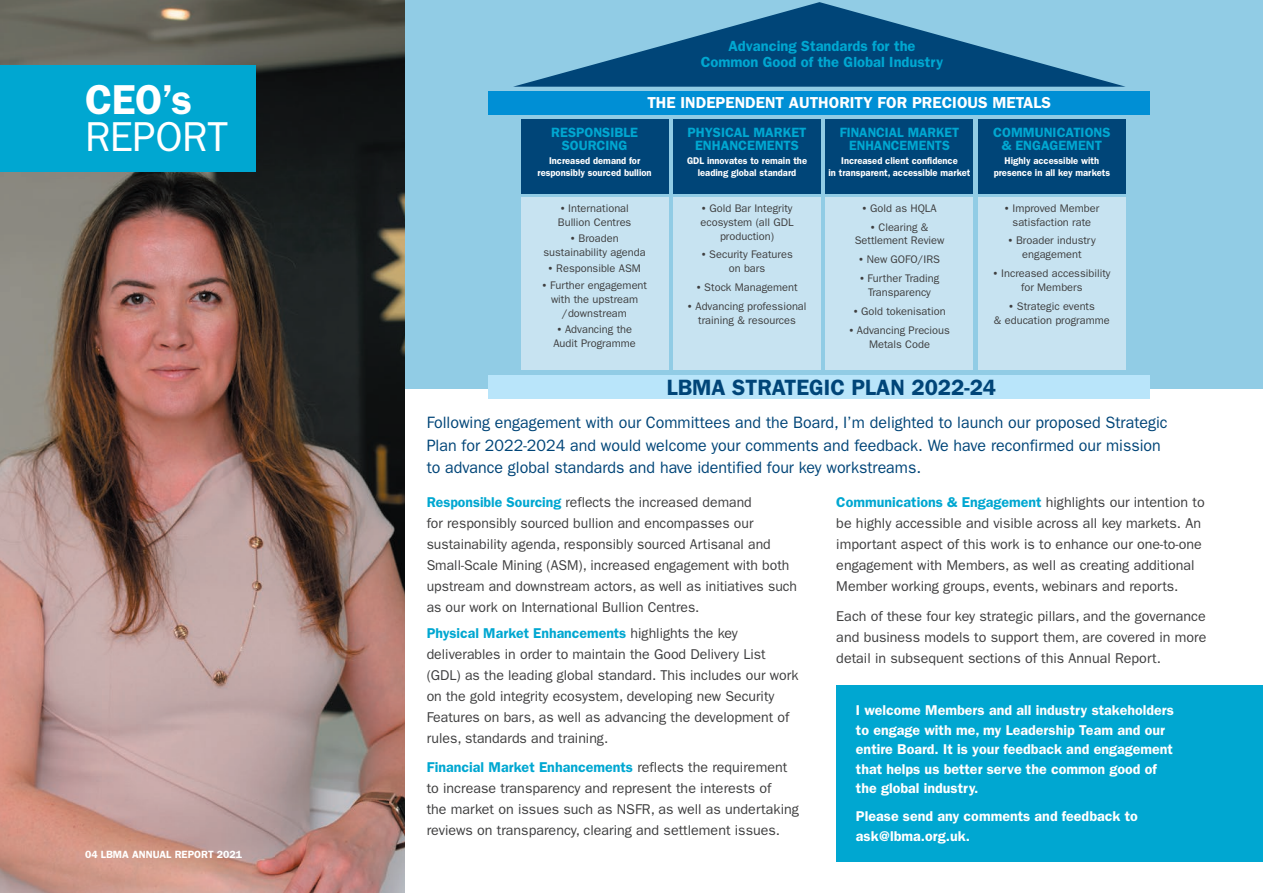
<style>
.page{position:relative;width:1263px;height:893px;background:#fff}
.page>*{position:absolute;margin:0;border:0;box-sizing:border-box;transform-origin:0 0}
.t1{font:42px "ITC Franklin Gothic Std";letter-spacing:-.01em;color:#fff}
.t2{font:600 42px "ITC Franklin Gothic Std";color:#fff}
.t3{font:600 22.2px "ITC Franklin Gothic Std";color:#004578}
.t4{font:16.5px/22.5px "ITC Franklin Gothic Std";color:#004578}
.t5{font:600 15.9px "ITC Franklin Gothic Std";color:#fff}
.t6{font:600 14.7px/16.4px "ITC Franklin Gothic Std";color:#00a7d1;text-align:center}
.t7{font:14.25px/21px "ITC Franklin Gothic Std";color:#3e3e3f}
.t8{font:600 14.25px/19.5px "ITC Franklin Gothic Std";color:#fff}
.t9{font:600 13.5px/13px "ITC Franklin Gothic Std";color:#00a7d1;text-align:center}
.t10{font:11.1px/14px "ITC Franklin Gothic Std";color:#3e3e3f;text-align:center}
.t11{font:600 10.5px "ITC Franklin Gothic Std";color:#fff}
.t12{font:600 9.75px/12.1px "ITC Franklin Gothic Std";color:#fff;text-align:center;scale:.96 1}
.s1{font-family:"Bariol";font-weight:700}
.s2{font-weight:600;color:#00a7d1}
</style>
<div class="page">
<div style="left:404px;top:0;width:859px;height:388px;background:#91cce5"></div>
<img style="left:0;top:0;width:404px;height:893px">
<div style="left:0;top:65px;width:256px;height:107px;background:#00a7d1"></div>
<div style="left:488px;top:375px;width:662px;height:23px;background:#b9e5fa"></div>
<div style="left:488px;top:91px;width:662px;height:24px;background:#008fd5"></div>
<svg style="left:513px;top:2px;width:612px;height:85px"></svg>
<div style="left:521px;top:197px;width:147px;height:173px;background:#c7e3f1"></div>
<div style="left:521px;top:119px;width:147px;height:74px;background:#004578"></div>
<div style="left:673px;top:197px;width:148px;height:173px;background:#c7e3f1"></div>
<div style="left:673px;top:119px;width:148px;height:74px;background:#004578"></div>
<div style="left:826px;top:197px;width:147px;height:173px;background:#c7e3f1"></div>
<div style="left:826px;top:119px;width:147px;height:74px;background:#004578"></div>
<div style="left:978px;top:197px;width:148px;height:173px;background:#c7e3f1"></div>
<div style="left:978px;top:119px;width:148px;height:74px;background:#004578"></div>
<div style="left:836px;top:686px;width:427px;height:176px;background:#00a7d1"></div>
<h1 class="t2" style="left:85px;top:75px;width:108px">CEO’s</h1>
<h1 class="t1" style="left:85px;top:113px;width:145px">REPORT</h1>
<p class="t11" style="left:85px;top:848px;width:159px">04 LBMA ANNUAL REPORT 2021</p>
<p class="t6" style="left:701px;top:38px;width:244px">Advancing Standards for the<br>Common Good of the Global Industry</p>
<p class="t5" style="left:647px;top:93px;width:405px">THE INDEPENDENT AUTHORITY FOR PRECIOUS METALS</p>
<p class="t9" style="left:551px;top:126px;width:88px">RESPONSIBLE<br>SOURCING</p>
<p class="t12" style="left:537px;top:154px;width:120px">Increased demand for responsibly sourced bullion</p>
<p class="t10" style="left:558px;top:201px;width:75px;text-align:left"><span class="s1">•</span> International<br>Bullion Centres</p>
<p class="t10" style="left:543px;top:231px;width:104px"><span class="s1">•</span> Broaden sustainability agenda</p>
<p class="t10" style="left:548px;top:262px;width:94px"><span class="s1">•</span> Responsible ASM</p>
<p class="t10" style="left:542px;top:278px;width:106px"><span class="s1">•</span> Further engagement with the upstream /downstream</p>
<p class="t10" style="left:553px;top:323px;width:84px"><span class="s1">•</span> Advancing the<br>Audit Programme</p>
<p class="t9" style="left:687px;top:126px;width:121px">PHYSICAL MARKET<br>ENHANCEMENTS</p>
<p class="t12" style="left:687px;top:154px;width:127px">GDL innovates to remain the leading global standard</p>
<p class="t10" style="left:700px;top:201px;width:95px"><span class="s1">•</span> Gold Bar Integrity ecosystem (all GDL production)</p>
<p class="t10" style="left:701px;top:248px;width:93px"><span class="s1">•</span> Security Features on bars</p>
<p class="t10" style="left:696px;top:281px;width:103px"><span class="s1">•</span> Stock Management</p>
<p class="t10" style="left:687px;top:300px;width:120px"><span class="s1">•</span> Advancing professional training &amp; resources</p>
<p class="t9" style="left:840px;top:126px;width:121px">FINANCIAL MARKET<br>ENHANCEMENTS</p>
<p class="t12" style="left:828px;top:154px;width:149px">Increased client confidence<br>in transparent, accessible market</p>
<p class="t10" style="left:862px;top:201px;width:76px"><span class="s1">•</span> Gold as HQLA</p>
<p class="t10" style="left:855px;top:220px;width:91px"><span class="s1">•</span> Clearing &amp;<br>Settlement Review</p>
<p class="t10" style="left:859px;top:253px;width:83px"><span class="s1">•</span> New GOFO/IRS</p>
<p class="t10" style="left:860px;top:272px;width:81px"><span class="s1">•</span> Further Trading<br>Transparency</p>
<p class="t10" style="left:853px;top:304px;width:94px"><span class="s1">•</span> Gold tokenisation</p>
<p class="t10" style="left:849px;top:323px;width:102px"><span class="s1">•</span> Advancing Precious<br>Metals Code</p>
<p class="t9" style="left:993px;top:126px;width:119px">COMMUNICATIONS &amp; ENGAGEMENT</p>
<p class="t12" style="left:994px;top:154px;width:123px">Highly accessible with presence in all key markets</p>
<p class="t10" style="left:1004px;top:201px;width:96px"><span class="s1">•</span> Improved Member satisfaction rate</p>
<p class="t10" style="left:1008px;top:234px;width:89px"><span class="s1">•</span> Broader industry engagement</p>
<p class="t10" style="left:993px;top:267px;width:119px"><span class="s1">•</span> Increased accessibility for Members</p>
<p class="t10" style="left:994px;top:300px;width:117px"><span class="s1">•</span> Strategic events<br>&amp; education programme</p>
<h2 class="t3" style="left:667px;top:374px;width:331px">LBMA STRATEGIC PLAN 2022-24</h2>
<p class="t4" style="left:427px;top:411px;width:742px">Following engagement with our Committees and the Board, I’m delighted to launch our proposed Strategic<br>Plan for 2022-2024 and would welcome your comments and feedback. We have reconfirmed our mission to advance global standards and have identified four key workstreams.</p>
<p class="t7" style="left:427px;top:492px;width:372px"><span class="s2">Responsible Sourcing</span> reflects the increased demand<br>for responsibly sourced bullion and encompasses our sustainability agenda, responsibly sourced Artisanal and Small-Scale Mining (ASM), increased engagement with both upstream and downstream actors, as well as initiatives such as our work on International Bullion Centres.</p>
<p class="t7" style="left:427px;top:622px;width:373px"><span class="s2">Physical Market Enhancements</span> highlights the key deliverables in order to maintain the Good Delivery List (GDL) as the leading global standard. This includes our work on the gold integrity ecosystem, developing new Security Features on bars, as well as advancing the development of rules, standards and training.</p>
<p class="t7" style="left:427px;top:757px;width:374px"><span class="s2">Financial Market Enhancements</span> reflects the requirement to increase transparency and represent the interests of<br>the market on issues such as NSFR, as well as undertaking reviews on transparency, clearing and settlement issues.</p>
<p class="t7" style="left:836px;top:492px;width:370px"><span class="s2">Communications &amp; Engagement</span> highlights our intention to be highly accessible and visible across all key markets. An important aspect of this work is to enhance our one-to-one engagement with Members, as well as creating additional Member working groups, events, webinars and reports.</p>
<p class="t7" style="left:836px;top:606px;width:371px;text-align:justify">Each of these four key strategic pillars, and the governance and business models to support them, are covered in more detail in subsequent sections of this Annual Report.</p>
<p class="t8" style="left:856px;top:700px;width:320px">I welcome Members and all industry stakeholders to engage with me, my Leadership Team and our entire Board. It is your feedback and engagement that helps us better serve the common good of the global industry.</p>
<p class="t8" style="left:856px;top:806px;width:283px">Please send any comments and feedback to ask@lbma.org.uk.</p>
</div>
